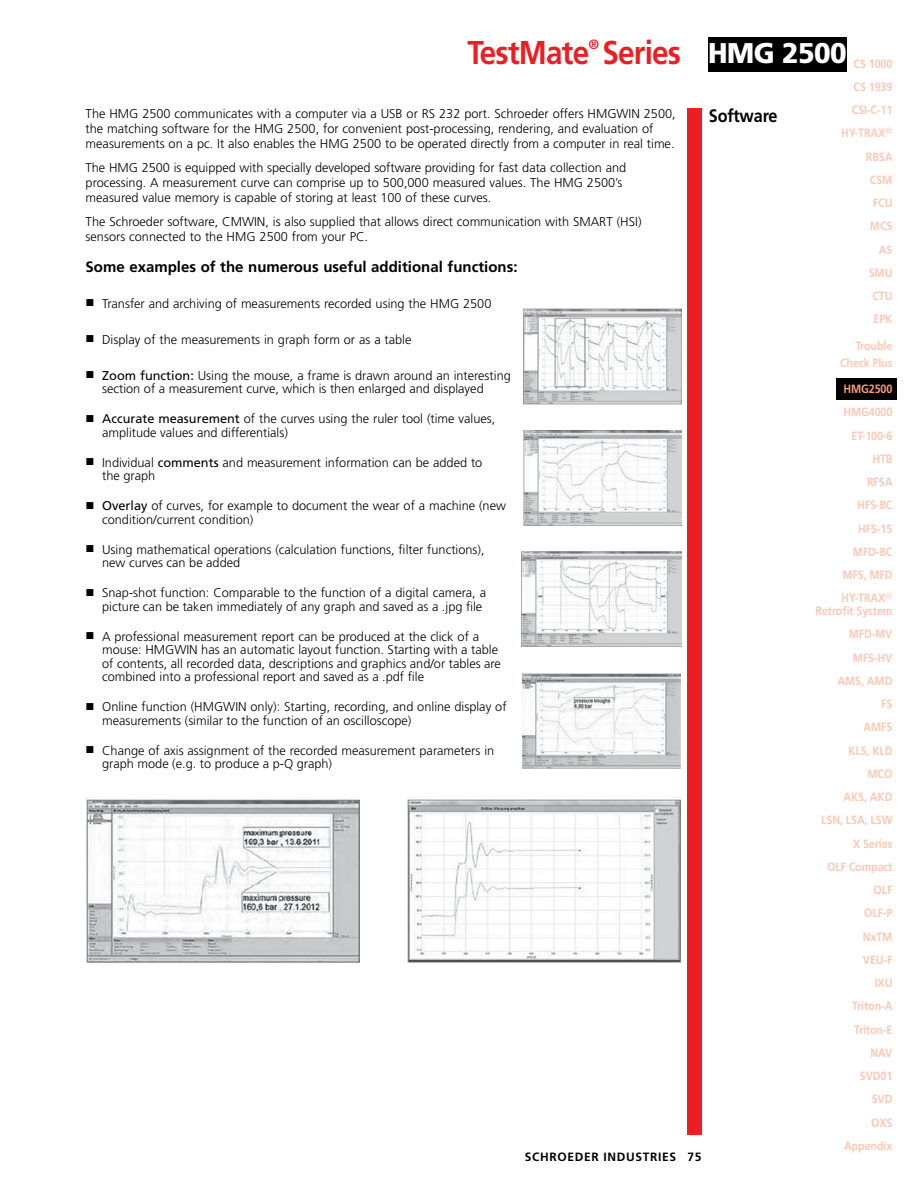
<style>
.page{position:relative;width:918px;height:1188px;background:#fff}
.page>*{position:absolute;margin:0;border:0;box-sizing:border-box;transform-origin:0 0}
.t1{font:700 33px "Frutiger LT Std";letter-spacing:-.025em;color:#ed1d24;scale:.9 1}
.t2{font:900 28.5px "Frutiger LT Std";letter-spacing:-.02em;color:#fff;scale:.95 1}
.t3{font:700 18px "Frutiger LT Std";letter-spacing:-.01em;color:#000;scale:.9 1}
.t4{font:700 15px "Frutiger LT Std";color:#000}
.t5{font:700 13.5px "Frutiger LT Std";color:#ed1d24}
.t6{font:300 12.75px/13.5px "Frutiger LT Std";color:#000}
.t7{font:700 12px/23.2px "Frutiger LT Std";letter-spacing:-.01em;color:#fbc8b4;text-align:right;scale:.9 1}
.t8{font:700 12px "Frutiger LT Std";letter-spacing:.055em;color:#000}
.s1{font-family:"Arial";font-weight:400;font-size:15px}
.s2{font-weight:400}
</style>
<div class="page">
<div style="left:687px;top:108px;width:15px;height:1027px;background:#ed1d24"></div>
<div style="left:708px;top:37px;width:139px;height:34px;background:#000"></div>
<img style="left:522px;top:552px;width:160px;height:95px">
<img style="left:523px;top:674px;width:158px;height:95px">
<img style="left:407px;top:797px;width:274px;height:165px">
<img style="left:86px;top:797px;width:273px;height:165px">
<img style="left:524px;top:309px;width:158px;height:95px">
<img style="left:524px;top:430px;width:158px;height:95px">
<div style="left:836px;top:378px;width:60px;height:22px;background:#000"></div>
<p class="t5" style="left:588px;top:37px;width:12px">®</p>
<h1 class="t1" style="left:467px;top:33px;width:239px">TestMate Series</h1>
<h2 class="t2" style="left:708px;top:36px;width:147px">HMG 2500</h2>
<p class="t7" style="left:841px;top:52px;width:59px">CS 1000<br>CS 1939<br>CSI-C-11<br>HY-TRAX<sup>®<br></sup>RBSA<br>CSM<br>FCU<br>MCS<br>AS<br>SMU<br>CTU<br>EPK</p>
<p class="t7" style="left:840px;top:337px;width:60px;line-height:17.2px">Trouble<br>Check Plus</p>
<p class="t7" style="left:841px;top:377px;width:59px">HMG2500<br>HMG4000<br>ET-100-6<br>HTB<br>RFSA<br>HFS-BC<br>HFS-15<br>MFD-BC<br>MFS, MFD<br>HY-TRAX<sup>®</sup></p>
<p class="t7" style="left:816px;top:599px;width:87px">Retrofit System<br>MFD-MV<br>MFS-HV<br>AMS, AMD<br>FS<br>AMFS<br>KLS, KLD<br>MCO<br>AKS, AKD<br>LSN, LSA, LSW<br>X Series<br>OLF Compact<br>OLF<br>OLF-P<br>NxTM<br>VEU-F<br>IXU<br>Triton-A<br>Triton-E<br>NAV<br>SVD01<br>SVD<br>OXS<br>Appendix</p>
<h3 class="t3" style="left:709px;top:105px;width:78px">Software</h3>
<p class="t6" style="left:86px;top:106px;width:592px;line-height:15px">The HMG 2500 communicates with a computer via a USB or RS 232 port. Schroeder offers HMGWIN 2500, the matching software for the HMG 2500, for convenient post-processing, rendering, and evaluation of measurements on a pc. It also enables the HMG 2500 to be operated directly from a computer in real time.</p>
<p class="t6" style="left:86px;top:160px;width:542px;line-height:15px">The HMG 2500 is equipped with specially developed software providing for fast data collection and processing. A measurement curve can comprise up to 500,000 measured values. The HMG 2500’s measured value memory is capable of storing at least 100 of these curves.</p>
<p class="t6" style="left:86px;top:214px;width:557px;line-height:15px">The Schroeder software, CMWIN, is also supplied that allows direct communication with SMART (HSI) sensors connected to the HMG 2500 from your PC.</p>
<p class="t4" style="left:86px;top:258px;width:433px">Some examples of the numerous useful additional functions:</p>
<p class="t6" style="left:86px;top:297px;width:407px"><span class="s1">■</span> Transfer and archiving of measurements recorded using the HMG 2500</p>
<p class="t6" style="left:86px;top:333px;width:327px"><span class="s1">■</span> Display of the measurements in graph form or as a table</p>
<p class="t6" style="left:102px;top:369px;width:410px;text-indent:-16px"><span class="s1">■</span> <span class="s2">Zoom function:</span> Using the mouse, a frame is drawn around an interesting section of a measurement curve, which is then enlarged and displayed</p>
<p class="t6" style="left:102px;top:412px;width:395px;text-indent:-16px"><span class="s1">■</span> <span class="s2">Accurate measurement</span> of the curves using the ruler tool (time values, amplitude values and differentials)</p>
<p class="t6" style="left:102px;top:456px;width:382px;text-indent:-16px"><span class="s1">■</span> Individual <span class="s2">comments</span> and measurement information can be added to the graph</p>
<p class="t6" style="left:102px;top:499px;width:405px;text-indent:-16px"><span class="s1">■</span> <span class="s2">Overlay</span> of curves, for example to document the wear of a machine (new condition/current condition)</p>
<p class="t6" style="left:102px;top:543px;width:384px;text-indent:-16px"><span class="s1">■</span> Using mathematical operations (calculation functions, filter functions), new curves can be added</p>
<p class="t6" style="left:86px;top:586px;width:402px;text-align:right"><span class="s1">■</span> Snap-shot function: Comparable to the function of a digital camera, a picture can be taken immediately of any graph and saved as a .jpg file</p>
<p class="t6" style="left:102px;top:630px;width:400px;text-indent:-16px"><span class="s1">■</span> A professional measurement report can be produced at the click of a mouse: HMGWIN has an automatic layout function. Starting with a table of contents, all recorded data, descriptions and graphics and/or tables are combined into a professional report and saved as a .pdf file</p>
<p class="t6" style="left:102px;top:700px;width:406px;text-indent:-16px"><span class="s1">■</span> Online function (HMGWIN only): Starting, recording, and online display of measurements (similar to the function of an oscilloscope)</p>
<p class="t6" style="left:102px;top:744px;width:394px;text-indent:-16px"><span class="s1">■</span> Change of axis assignment of the recorded measurement parameters in graph mode (e.g. to produce a p-Q graph)</p>
<p class="t8" style="left:525px;top:1150px;width:178px">SCHROEDER INDUSTRIES 75</p>
</div>
